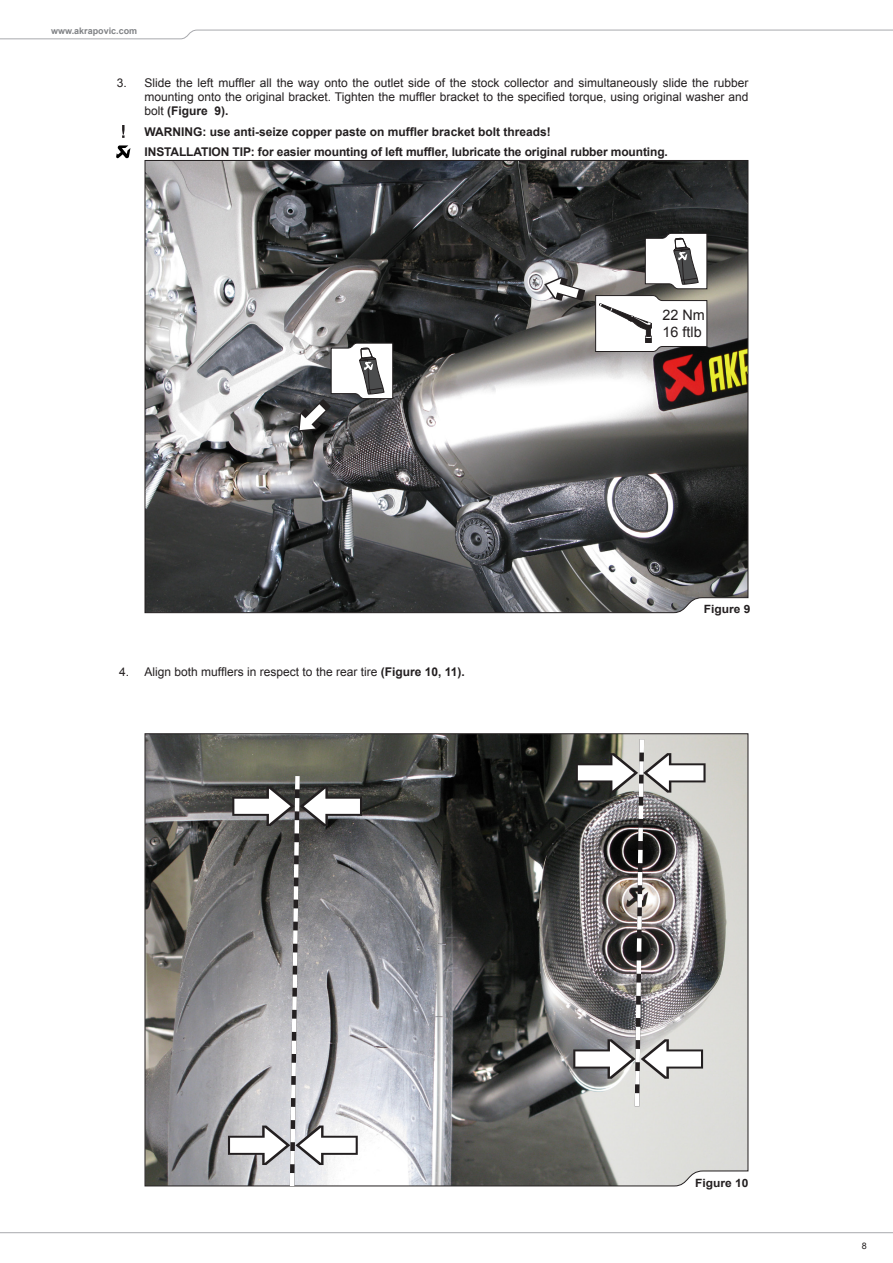
<style>
.page{position:relative;width:893px;height:1263px;background:#fff}
.page>*{position:absolute;margin:0;border:0;box-sizing:border-box;transform-origin:0 0}
.t1{font:14.4px/17.2px "Arial";color:#231f20}
.body_txt_bold{font:12px/14.4px "Arial";color:#231f20;text-align:justify}
.body_txt_bold-2{font:700 12px "Arial";letter-spacing:-.01em;color:#231f20}
.body_txt_bullets{font:700 12px "Arial";color:#231f20}
.body_txt_bold-3{font:700 11.4px "Arial";color:#231f20;scale:1.05 1}
.t2{font:700 9px "Arial";color:#808285}
.t3{font:9px "Arial";color:#231f20}
.s1{font-weight:700}
</style>
<div class="page">
<svg style="left:144px;top:160px;width:605px;height:453px;background:#6a6969"></svg>
<svg style="left:144px;top:733px;width:605px;height:454px;background:#777775"></svg>
<svg style="left:544px;top:277px;width:41px;height:24px"></svg>
<svg style="left:595px;top:295px;width:112px;height:57px"></svg>
<svg style="left:645px;top:233px;width:62px;height:56px"></svg>
<svg style="left:298px;top:342px;width:95px;height:90px"></svg>
<img style="left:573px;top:735px;width:133px;height:376px">
<svg style="left:228px;top:771px;width:134px;height:416px;background:#9c9c9e"></svg>
<svg style="left:0;top:29px;width:893px;height:10px"></svg>
<svg style="left:0;top:1232px;width:893px;height:2px;background:#d3d3d5"></svg>
<svg style="left:122px;top:125px;width:3px;height:13px"></svg>
<svg style="left:116px;top:145px;width:14px;height:13px"></svg>
<p class="t2" style="left:51px;top:25px;width:88px">www.akrapovic.com</p>
<p class="body_txt_bold" style="left:117px;top:75px;width:12px">3.</p>
<p class="body_txt_bold" style="left:145px;top:75px;width:605px">Slide the left muffler all the way onto the outlet side of the stock collector and simultaneously slide the rubber mounting onto the original bracket. Tighten the muffler bracket to the specified torque, using original washer and bolt <span class="s1">(Figure 9).</span></p>
<p class="body_txt_bullets" style="left:145px;top:124px;width:408px">WARNING: use anti-seize copper paste on muffler bracket bolt threads!</p>
<p class="body_txt_bold-2" style="left:145px;top:144px;width:525px">INSTALLATION TIP: for easier mounting of left muffler, lubricate the original rubber mounting.</p>
<p class="t1" style="left:662px;top:307px;width:44px">22 Nm<br>16 ftlb</p>
<p class="body_txt_bold" style="left:119px;top:664px;width:12px">4.</p>
<p class="body_txt_bold" style="left:145px;top:664px;width:322px">Align both mufflers in respect to the rear tire <span class="s1">(Figure 10, 11).</span></p>
<p class="body_txt_bold-3" style="left:704px;top:601px;width:46px">Figure 9</p>
<p class="body_txt_bold-3" style="left:695px;top:1175px;width:52px">Figure 10</p>
<p class="t3" style="left:862px;top:1240px;width:7px">8</p>
</div>
